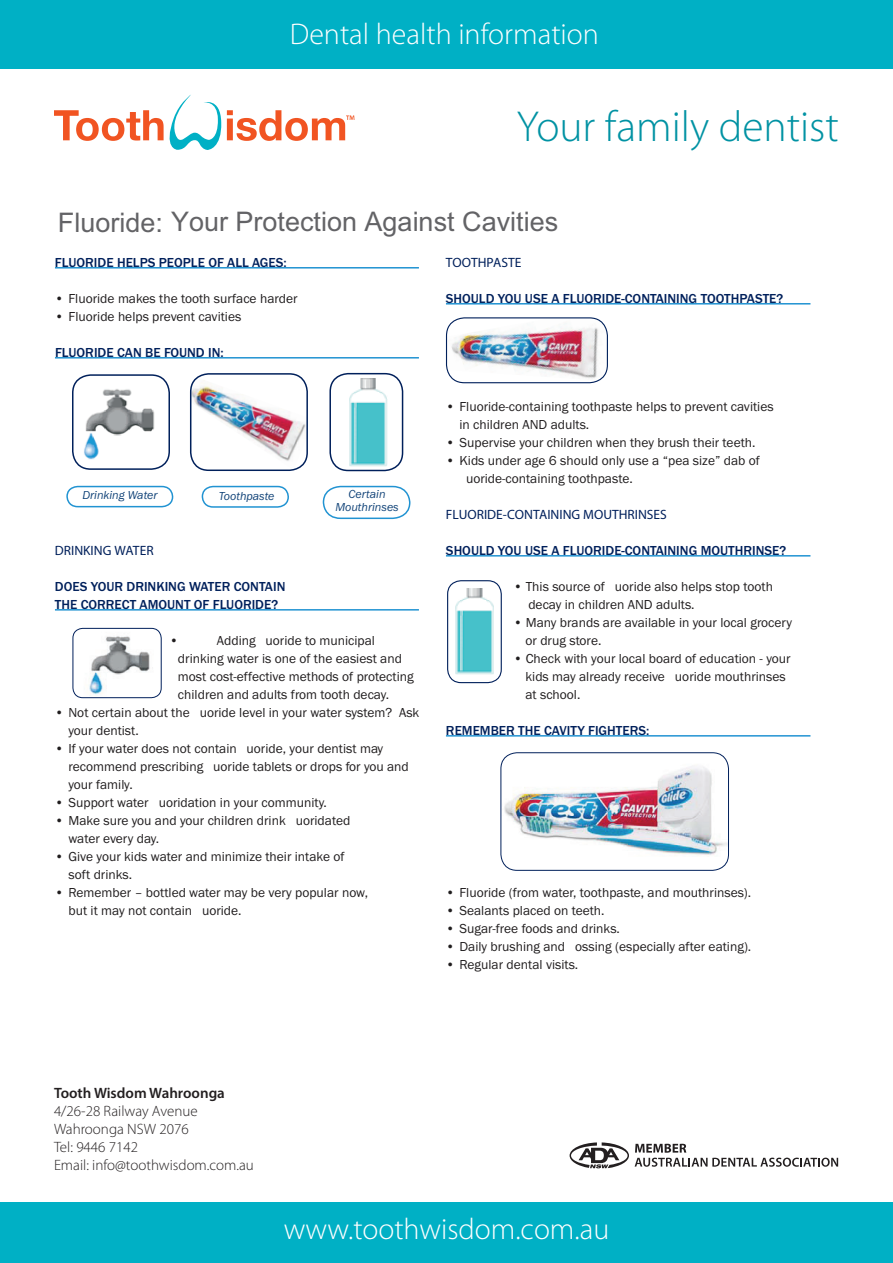
<style>
.page{position:relative;width:893px;height:1263px;background:#fff}
.page>*{position:absolute;margin:0;border:0;box-sizing:border-box;transform-origin:0 0}
.t1{font:300 43.5px "Myriad Pro";color:#0092a3}
.t2{font:300 30px "Myriad Pro";color:#fff}
.t3{font:27px "Arial";color:#636366}
.t4{font:300 15px/18px "Myriad Pro";color:#231f20}
.t5{font:600 15px "Myriad Pro";color:#231f20}
.t6{font:13.5px/18px "Franklin Gothic";color:#201d1e}
.t7{font:500 13.5px/18px "Franklin Gothic";color:#00205b}
.t8{font:italic 600 13.5px "Franklin Gothic";color:#00205b}
.t9{font:italic 12px/13.5px "Franklin Gothic";color:#114378;text-align:center}
</style>
<div class="page">
<hr style="left:55px;top:267px;width:364px;height:2px;background:#2193d2">
<hr style="left:55px;top:357px;width:364px;height:2px;background:#2193d2">
<hr style="left:55px;top:609px;width:364px;height:2px;background:#2193d2">
<img style="left:72px;top:374px;width:97px;height:96px">
<div style="left:72px;top:374px;width:98px;height:96px;border:2px solid #00205b;border-radius:18px"></div>
<img style="left:190px;top:372px;width:214px;height:100px">
<svg style="left:201px;top:485px;width:88px;height:23px"></svg>
<svg style="left:66px;top:485px;width:108px;height:23px"></svg>
<svg style="left:322px;top:485px;width:89px;height:35px"></svg>
<img style="left:73px;top:628px;width:88px;height:70px">
<div style="left:73px;top:628px;width:89px;height:70px;border:1px solid #00205b;border-radius:10px"></div>
<hr style="left:446px;top:303px;width:364px;height:2px;background:#2193d2">
<hr style="left:446px;top:555px;width:364px;height:2px;background:#2193d2">
<hr style="left:446px;top:735px;width:364px;height:2px;background:#2193d2">
<img style="left:446px;top:318px;width:161px;height:63px">
<div style="left:446px;top:317px;width:162px;height:66px;border:1px solid #00205b;border-radius:18px"></div>
<img style="left:455px;top:589px;width:39px;height:85px">
<div style="left:447px;top:580px;width:55px;height:103px;border:1px solid #00205b;border-radius:14px"></div>
<img style="left:502px;top:753px;width:226px;height:110px">
<div style="left:500px;top:752px;width:229px;height:119px;border:1px solid #00205b;border-radius:16px"></div>
<svg style="left:54px;top:95px;width:300px;height:55px"></svg>
<svg style="left:570px;top:1142px;width:59px;height:26px"></svg>
<svg style="left:635px;top:1144px;width:203px;height:23px"></svg>
<div style="left:0;top:1202px;width:893px;height:61px;background:#00b0c5"></div>
<div style="left:0;top:0;width:893px;height:68px;background:#00b0c5"></div>
<h2 class="t2" style="left:290px;top:16px;width:311px">Dental health information</h2>
<h1 class="t1" style="left:517px;top:100px;width:324px">Your family dentist</h1>
<p class="t3" style="left:58px;top:204px;width:502px">Fluoride: Your Protection Against Cavities</p>
<p class="t7" style="left:55px;top:254px;width:233px">FLUORIDE HELPS PEOPLE OF ALL AGES:</p>
<p class="t6" style="left:55px;top:290px;width:244px">• Fluoride makes the tooth surface harder</p>
<p class="t6" style="left:55px;top:308px;width:188px">• Fluoride helps prevent cavities</p>
<p class="t7" style="left:55px;top:344px;width:170px">FLUORIDE CAN BE FOUND IN:</p>
<p class="t9" style="left:82px;top:489px;width:77px">Drinking Water</p>
<p class="t9" style="left:219px;top:489px;width:57px">Toothpaste</p>
<p class="t9" style="left:335px;top:487px;width:65px">Certain<br>Mouthrinses</p>
<p class="t8" style="left:55px;top:543px;width:100px">DRINKING WATER</p>
<p class="t7" style="left:55px;top:578px;width:232px">DOES YOUR DRINKING WATER CONTAIN<br>THE CORRECT AMOUNT OF FLUORIDE?</p>
<p class="t6" style="left:169px;top:632px;width:11px">•</p>
<p class="t6" style="left:178px;top:632px;width:237px;text-indent:39px">Adding uoride to municipal drinking water is one of the easiest and most cost-effective methods of protecting children and adults from tooth decay.</p>
<p class="t6" style="left:68px;top:704px;width:352px;text-indent:-14px">• Not certain about the uoride level in your water system? Ask your dentist.</p>
<p class="t6" style="left:68px;top:740px;width:342px;text-indent:-14px">• If your water does not contain uoride, your dentist may recommend prescribing uoride tablets or drops for you and your family.</p>
<p class="t6" style="left:55px;top:794px;width:273px">• Support water uoridation in your community.</p>
<p class="t6" style="left:68px;top:812px;width:284px;text-indent:-14px">• Make sure you and your children drink uoridated water every day.</p>
<p class="t6" style="left:68px;top:848px;width:278px;text-indent:-14px">• Give your kids water and minimize their intake of soft drinks.</p>
<p class="t6" style="left:68px;top:884px;width:301px;text-indent:-14px">• Remember – bottled water may be very popular now, but it may not contain uoride.</p>
<p class="t8" style="left:446px;top:255px;width:77px">TOOTHPASTE</p>
<p class="t7" style="left:446px;top:290px;width:339px">SHOULD YOU USE A FLUORIDE-CONTAINING TOOTHPASTE?</p>
<p class="t6" style="left:459px;top:398px;width:316px;text-indent:-14px">• Fluoride-containing toothpaste helps to prevent cavities in children AND adults.</p>
<p class="t6" style="left:446px;top:434px;width:311px">• Supervise your children when they brush their teeth.</p>
<p class="t6" style="left:466px;top:452px;width:295px;text-indent:-20px">• Kids under age 6 should only use a “pea size” dab of uoride-containing toothpaste.</p>
<p class="t8" style="left:446px;top:507px;width:222px">FLUORIDE-CONTAINING MOUTHRINSES</p>
<p class="t7" style="left:446px;top:542px;width:342px">SHOULD YOU USE A FLUORIDE-CONTAINING MOUTHRINSE?</p>
<p class="t6" style="left:528px;top:578px;width:246px;text-indent:-15px">• This source of uoride also helps stop tooth decay in children AND adults.</p>
<p class="t6" style="left:525px;top:614px;width:268px;text-indent:-12px">• Many brands are available in your local grocery or drug store.</p>
<p class="t6" style="left:525px;top:650px;width:267px;text-indent:-12px">• Check with your local board of education - your kids may already receive uoride mouthrinses at school.</p>
<p class="t7" style="left:446px;top:722px;width:205px">REMEMBER THE CAVITY FIGHTERS:</p>
<p class="t6" style="left:446px;top:884px;width:307px">• Fluoride (from water, toothpaste, and mouthrinses).</p>
<p class="t6" style="left:446px;top:902px;width:160px">• Sealants placed on teeth.</p>
<p class="t6" style="left:446px;top:920px;width:176px">• Sugar-free foods and drinks.</p>
<p class="t6" style="left:446px;top:938px;width:307px">• Daily brushing and ossing (especially after eating).</p>
<p class="t6" style="left:446px;top:956px;width:134px">• Regular dental visits.</p>
<p class="t5" style="left:54px;top:1083px;width:172px">Tooth Wisdom Wahroonga</p>
<p class="t4" style="left:54px;top:1102px;width:201px">4/26-28 Railway Avenue<br>Wahroonga NSW 2076<br>Tel: 9446 7142<br>Email: info@toothwisdom.com.au</p>
<h2 class="t2" style="left:284px;top:1211px;width:327px">www.toothwisdom.com.au</h2>
</div>
